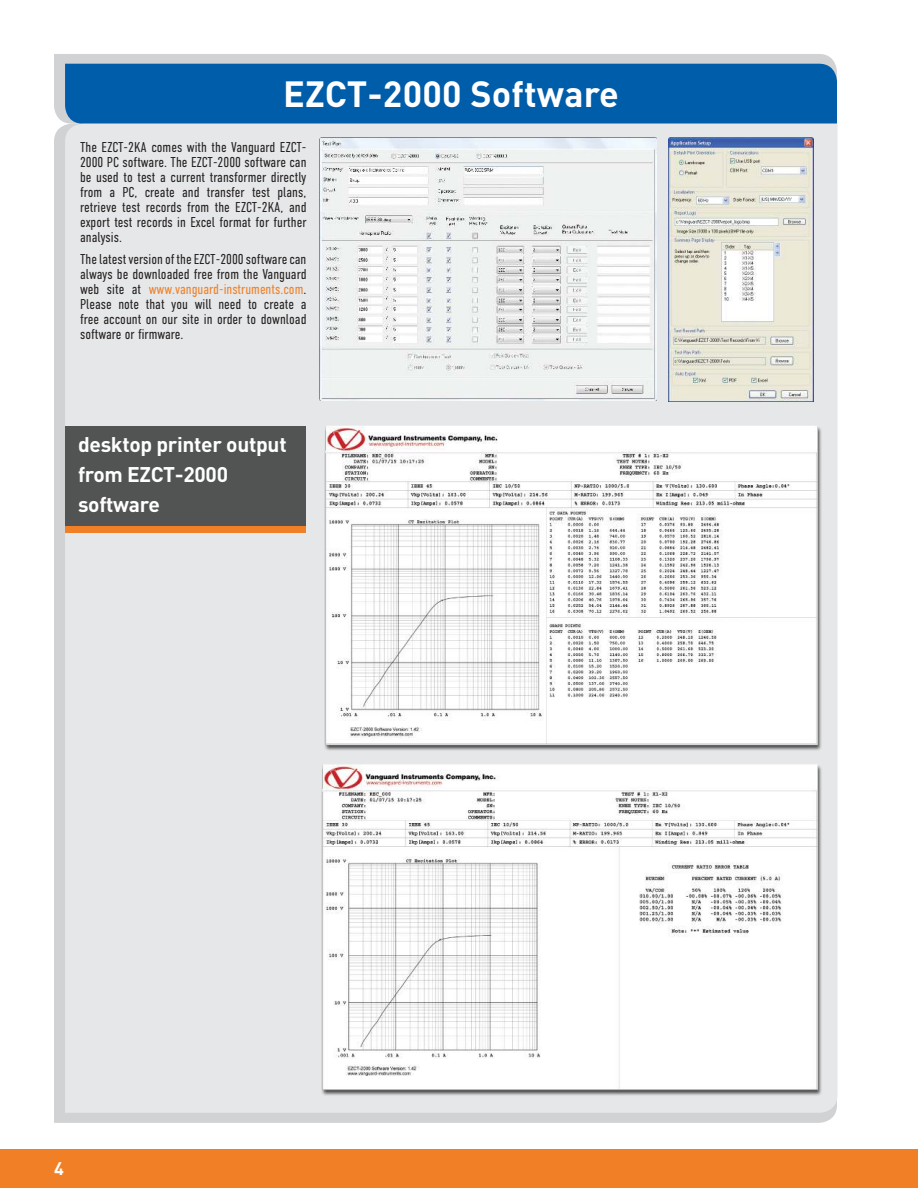
<style>
.page{position:relative;width:918px;height:1188px;background:#fff}
.page>*{position:absolute;margin:0;border:0;box-sizing:border-box;transform-origin:0 0}
.t1{font:700 36px "DIN";letter-spacing:.005em;color:#fff}
.t2{font:700 21px/30px "DIN";letter-spacing:-.015em;color:#fff}
.t3{font:700 18px "DIN";color:#fff}
.t4{font:300 14.25px/15px "DIN Condensed";color:#221f1f;text-align:justify}
.s1{color:#f07f26}
</style>
<div class="page">
<div style="left:54px;top:125px;width:781px;height:998px;background:#d1d2d4"></div>
<svg style="left:54px;top:54px;width:781px;height:69px;fill:#d1d2d4"></svg>
<div style="left:65px;top:64px;width:772px;height:60px;background:#005daa"></div>
<div style="left:65px;top:124px;width:773px;height:989px;background:#e6e7e8"></div>
<img style="left:320px;top:138px;width:337px;height:262px">
<img style="left:669px;top:138px;width:144px;height:263px">
<img style="left:318px;top:759px;width:505px;height:337px">
<div style="left:65px;top:426px;width:241px;height:101px;background:#525353"></div>
<div style="left:65px;top:527px;width:241px;height:6px;background:#f07f26"></div>
<img style="left:321px;top:416px;width:502px;height:336px">
<div style="left:0;top:1149px;width:918px;height:39px;background:#f07f26"></div>
<h1 class="t1" style="left:283px;top:78px;width:337px">EZCT-2000 Software</h1>
<p class="t4" style="left:80px;top:140px;width:228px">The EZCT-2KA comes with the Vanguard EZCT-2000 PC software. The EZCT-2000 software can be used to test a current transformer directly from a PC, create and transfer test plans, retrieve test records from the EZCT-2KA, and export test records in Excel format for further analysis.</p>
<p class="t4" style="left:80px;top:253px;width:228px">The latest version of the EZCT-2000 software can always be downloaded free from the Vanguard web site at <span class="s1">www.vanguard-instruments.com</span>.<br>Please note that you will need to create a free account on our site in order to download software or firmware.</p>
<h2 class="t2" style="left:78px;top:430px;width:210px">desktop printer output from EZCT-2000 software</h2>
<p class="t3" style="left:54px;top:1160px;width:11px">4</p>
</div>
